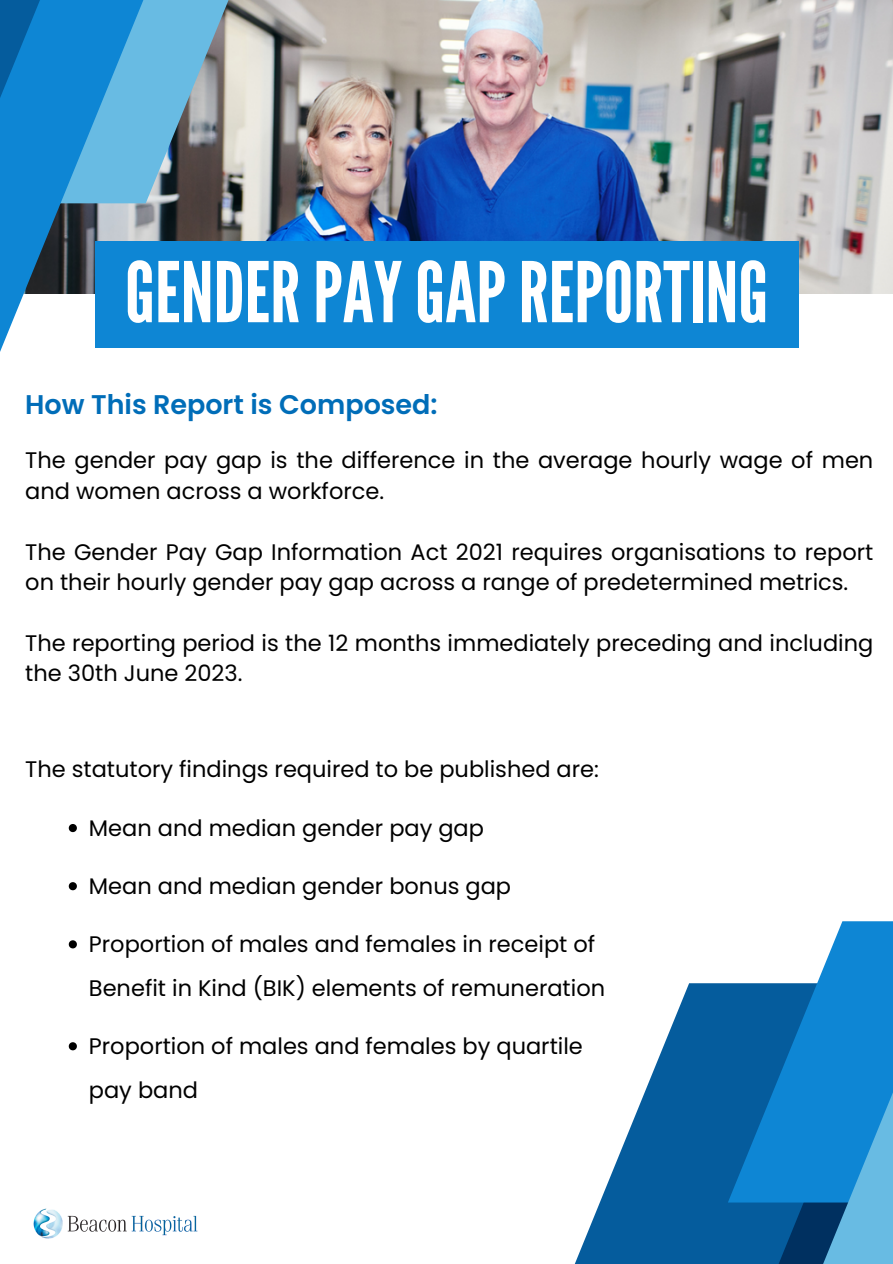
<style>
.page{position:relative;width:893px;height:1264px;background:#fff}
.page>*{position:absolute;margin:0;border:0;box-sizing:border-box;transform-origin:0 0}
.t1{font:83.4px "League Gothic";color:#fff}
.t2{font:600 27px "Poppins";color:#006db8}
.t3{font:22.5px/30.3px "Poppins";color:#000}
</style>
<div class="page">
<img style="left:148px;top:0;width:744px;height:294px">
<svg style="left:148px;top:0;width:117px;height:203px;background:#8ea8b3"></svg>
<svg style="left:0;top:0;width:148px;height:352px"></svg>
<svg style="left:0;top:0;width:119px;height:167px;background:#1788d0"></svg>
<div style="left:95px;top:241px;width:703px;height:107px;background:#0e86d4"></div>
<img style="left:33px;top:1208px;width:165px;height:31px">
<svg style="left:69px;top:824px;width:8px;height:8px"></svg>
<svg style="left:69px;top:882px;width:8px;height:8px"></svg>
<svg style="left:69px;top:940px;width:8px;height:8px"></svg>
<svg style="left:69px;top:1042px;width:8px;height:8px"></svg>
<svg style="left:575px;top:983px;width:152px;height:280px;fill:#055c9d"></svg>
<svg style="left:727px;top:921px;width:165px;height:66px"></svg>
<svg style="left:704px;top:987px;width:188px;height:276px;background:#1376ba"></svg>
<p class="t1" style="left:125px;top:244px;width:644px">GENDERPAYGAPREPORTING</p>
<p class="t2" style="left:25px;top:385px;width:414px">How This Report is Composed:</p>
<p class="t3" style="left:25px;top:445px;width:849px">The gender pay gap is the difference in the average hourly wage of men and women across a workforce.</p>
<p class="t3" style="left:25px;top:536px;width:849px">The Gender Pay Gap Information Act 2021 requires organisations to report on their hourly gender pay gap across a range of predetermined metrics.</p>
<p class="t3" style="left:25px;top:627px;width:849px">The reporting period is the 12 months immediately preceding and including the 30th June 2023.</p>
<p class="t3" style="left:25px;top:753px;width:575px">The statutory findings required to be published are:</p>
<p class="t3" style="left:89px;top:812px;width:396px">Mean and median gender pay gap</p>
<p class="t3" style="left:89px;top:871px;width:423px">Mean and median gender bonus gap</p>
<p class="t3" style="left:89px;top:922px;width:517px;line-height:43.8px">Proportion of males and females in receipt of<br>Benefit in Kind (BIK) elements of remuneration</p>
<p class="t3" style="left:89px;top:1024px;width:495px;line-height:43.8px">Proportion of males and females by quartile pay band</p>
</div>
